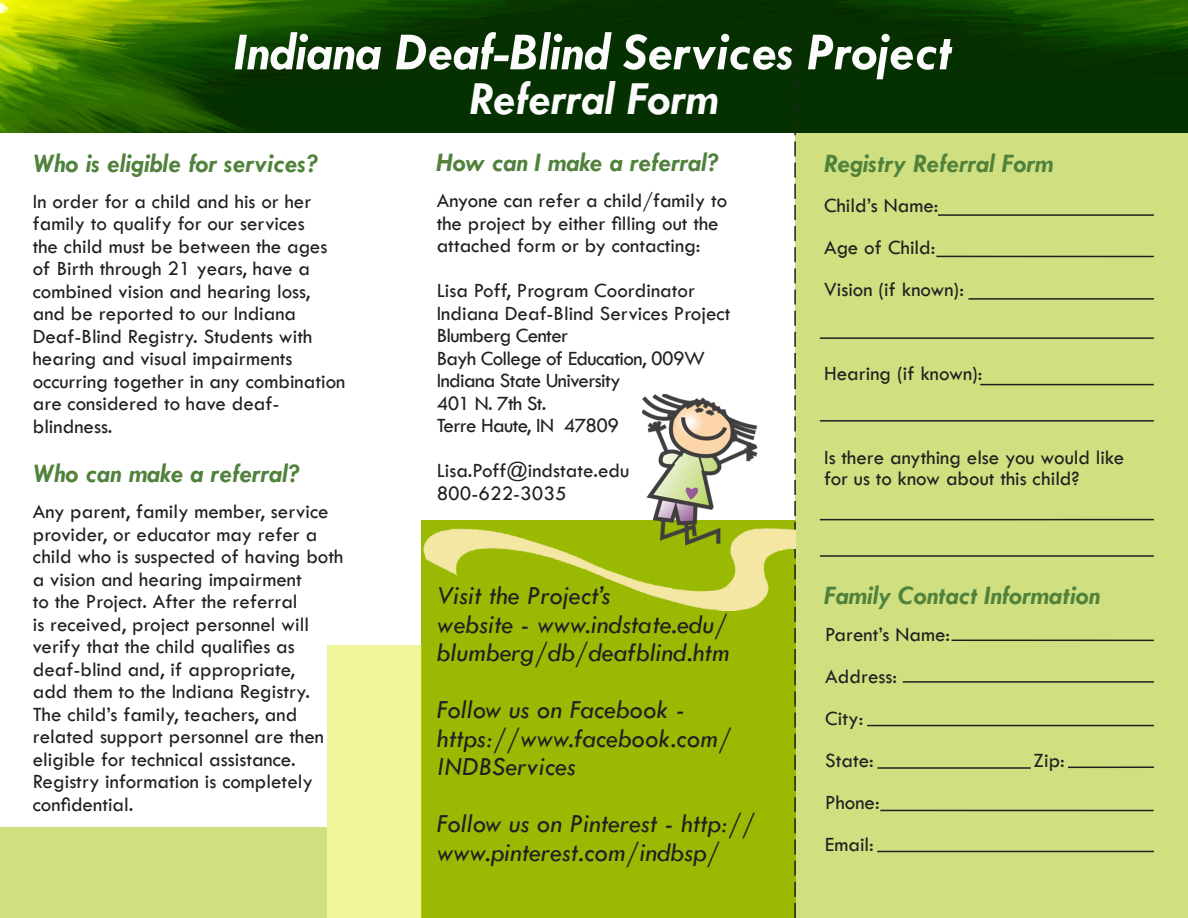
<style>
.page{position:relative;width:1188px;height:918px;background:#fff}
.page>*{position:absolute;margin:0;border:0;box-sizing:border-box;transform-origin:0 0}
.t1{font:italic 700 54px "Tw Cen";color:#fcfcfc}
.t2{font:italic 700 48px "Tw Cen";color:#fcfcfc}
.t3{font:italic 27px/28.5px "Tw Cen";color:#231f20}
.t4{font:italic 700 27px "Tw Cen";color:#50823c}
.t5{font:21px/22.5px "Tw Cen";color:#231f20}
.t6{font:21px "Tw Cen";letter-spacing:-.03em;color:#231f20}
</style>
<div class="page">
<div style="left:796px;top:124px;width:392px;height:794px;background:#d0df80"></div>
<img style="left:0;top:0;width:1188px;height:132px">
<div style="left:422px;top:520px;width:374px;height:398px;background:#9ab903"></div>
<svg style="left:794px;top:36px;width:2px;height:882px"></svg>
<hr style="left:938px;top:214px;width:216px;height:2px;background:#231f20">
<hr style="left:936px;top:256px;width:218px;height:1px;background:#231f20">
<hr style="left:968px;top:298px;width:186px;height:2px;background:#231f20">
<hr style="left:820px;top:337px;width:334px;height:2px;background:#231f20">
<hr style="left:980px;top:384px;width:174px;height:1px;background:#231f20">
<hr style="left:820px;top:420px;width:334px;height:2px;background:#231f20">
<hr style="left:820px;top:519px;width:334px;height:1px;background:#231f20">
<hr style="left:820px;top:555px;width:334px;height:2px;background:#231f20">
<hr style="left:952px;top:640px;width:202px;height:1px;background:#231f20">
<hr style="left:903px;top:681px;width:251px;height:2px;background:#231f20">
<hr style="left:867px;top:725px;width:287px;height:1px;background:#231f20">
<hr style="left:877px;top:767px;width:154px;height:2px;background:#231f20">
<hr style="left:1068px;top:767px;width:86px;height:1px;background:#231f20">
<hr style="left:880px;top:810px;width:274px;height:1px;background:#231f20">
<hr style="left:877px;top:851px;width:277px;height:1px;background:#231f20">
<div style="left:327px;top:645px;width:95px;height:273px;background:#f0f59b"></div>
<img style="left:423px;top:528px;width:372px;height:83px">
<img style="left:643px;top:394px;width:117px;height:152px">
<div style="left:0;top:827px;width:327px;height:91px;background:#d0df80"></div>
<p class="t1" style="left:235px;top:20px;width:719px">Indiana Deaf-Blind Services Project</p>
<p class="t2" style="left:469px;top:70px;width:251px">Referral Form</p>
<p class="t4" style="left:33px;top:147px;width:288px">Who is eligible for services?</p>
<p class="t5" style="left:33px;top:190px;width:314px">In order for a child and his or her family to qualify for our services<br>the child must be between the ages of Birth through 21 years, have a combined vision and hearing loss, and be reported to our Indiana<br>Deaf-Blind Registry. Students with hearing and visual impairments occurring together in any combination are considered to have deaf&shy;blindness.</p>
<p class="t4" style="left:33px;top:457px;width:269px">Who can make a referral?</p>
<p class="t5" style="left:33px;top:500px;width:312px">Any parent, family member, service provider, or educator may refer a child who is suspected of having both a vision and hearing impairment<br>to the Project. After the referral<br>is received, project personnel will verify that the child qualifies as deaf-blind and, if appropriate,<br>add them to the Indiana Registry.<br>The child’s family, teachers, and related support personnel are then eligible for technical assistance.<br>Registry information is completely confidential.</p>
<p class="t4" style="left:437px;top:146px;width:284px">How can I make a referral?</p>
<p class="t5" style="left:437px;top:189px;width:292px">Anyone can refer a child/family to the project by either filling out the attached form or by contacting:</p>
<p class="t5" style="left:437px;top:279px;width:260px">Lisa Poff, Program Coordinator</p>
<p class="t5" style="left:437px;top:302px;width:295px">Indiana Deaf-Blind Services Project</p>
<p class="t6" style="left:437px;top:323px;width:133px">Blumberg Center</p>
<p class="t6" style="left:437px;top:345px;width:270px">Bayh College of Education, 009W</p>
<p class="t6" style="left:437px;top:368px;width:185px">Indiana State University</p>
<p class="t5" style="left:437px;top:392px;width:111px">401 N. 7th St.</p>
<p class="t6" style="left:437px;top:413px;width:184px">Terre Haute, IN 47809</p>
<p class="t5" style="left:437px;top:459px;width:194px">Lisa.Poff@indstate.edu</p>
<p class="t5" style="left:437px;top:483px;width:131px">800-622-3035</p>
<p class="t3" style="left:437px;top:581px;width:175px">Visit the Project’s</p>
<p class="t3" style="left:437px;top:610px;width:294px">website - www.indstate.edu/ blumberg/db/deafblind.htm</p>
<p class="t3" style="left:437px;top:695px;width:296px">Follow us on Facebook - https://www.facebook.com/<br>INDBServices</p>
<p class="t3" style="left:437px;top:809px;width:320px">Follow us on Pinterest - http:// www.pinterest.com/indbsp/</p>
<p class="t4" style="left:824px;top:147px;width:231px">Registry Referral Form</p>
<p class="t5" style="left:824px;top:194px;width:116px">Child’s Name:</p>
<p class="t5" style="left:824px;top:236px;width:113px">Age of Child:</p>
<p class="t5" style="left:824px;top:278px;width:141px">Vision (if known):</p>
<p class="t5" style="left:824px;top:362px;width:160px">Hearing (if known):</p>
<p class="t5" style="left:824px;top:447px;width:302px;line-height:21px">Is there anything else you would like for us to know about this child?</p>
<p class="t4" style="left:824px;top:579px;width:278px">Family Contact Information</p>
<p class="t5" style="left:825px;top:623px;width:126px">Parent’s Name:</p>
<p class="t5" style="left:825px;top:665px;width:73px">Address:</p>
<p class="t5" style="left:825px;top:707px;width:40px">City:</p>
<p class="t5" style="left:825px;top:749px;width:50px">State:</p>
<p class="t5" style="left:1034px;top:749px;width:33px">Zip:</p>
<p class="t5" style="left:825px;top:791px;width:56px">Phone:</p>
<p class="t5" style="left:825px;top:833px;width:50px">Email:</p>
</div>
